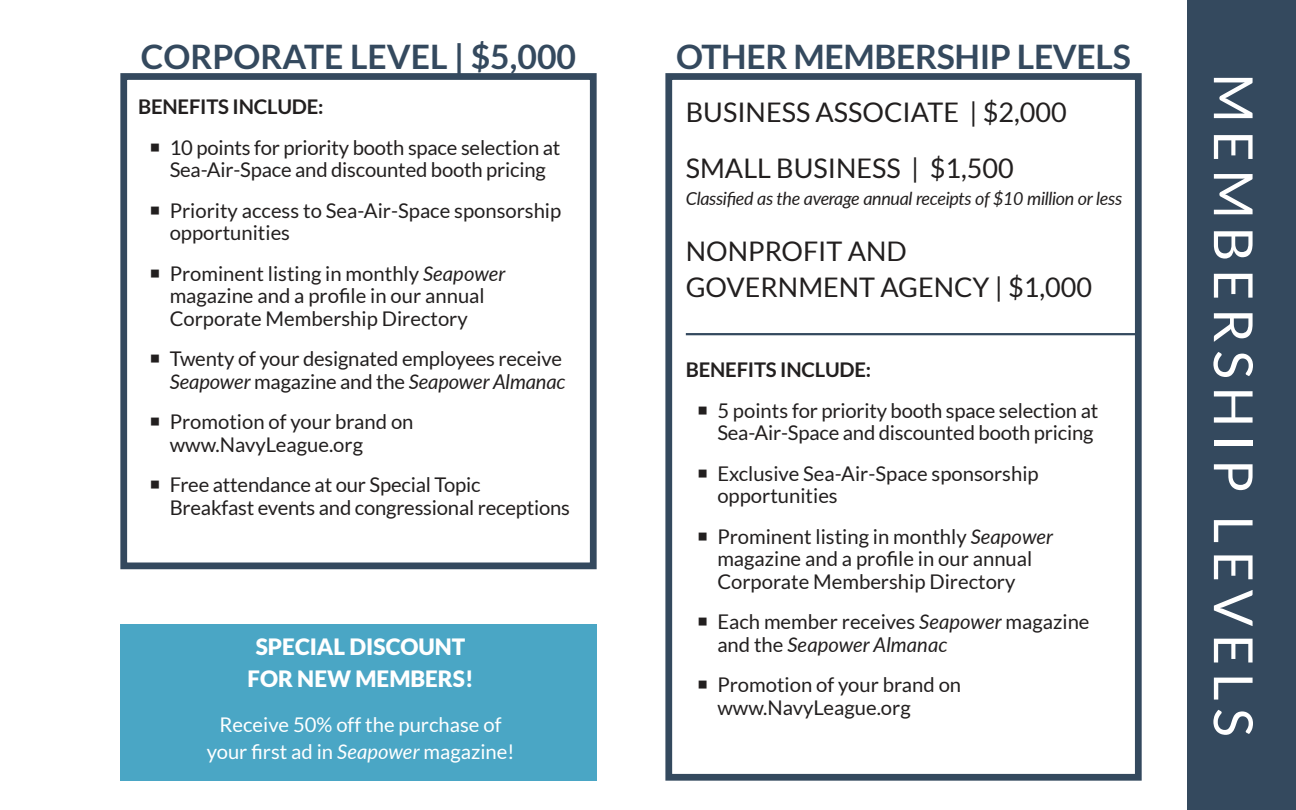
<style>
.page{position:relative;width:1296px;height:810px;background:#fff}
.page>*{position:absolute;margin:0;border:0;box-sizing:border-box;transform-origin:0 0}
.t1{font:54px "Lato";letter-spacing:.14em;color:#fff}
.t2{font:700 33.75px "Lato";letter-spacing:-.01em;color:#34495e}
.t3{font:27px/56.2px "Lato";color:#221f1f}
.t4{font:900 22.5px/31.5px "Lato";color:#fff;text-align:center}
.t5{font:20.25px/22.5px "Lato";color:#221f1f}
.t6{font:20.25px/27px "Lato";color:#fff;text-align:center}
.t7{font:700 20.25px "Lato";letter-spacing:-.01em;color:#221f1f}
.t8{font:italic 18px "Lato";letter-spacing:-.02em;color:#221f1f}
.s1{font-style:italic}
</style>
<div class="page">
<div style="left:665px;top:73px;width:477px;height:708px;border:7px solid #34495e"></div>
<div style="left:120px;top:73px;width:477px;height:496px;border:7px solid #34495e"></div>
<div style="left:1188px;top:0;width:108px;height:810px;background:#34495e"></div>
<div style="left:120px;top:624px;width:477px;height:157px;background:#4aa6c5"></div>
<hr style="left:686px;top:333px;width:453px;height:2px;background:#34495e">
<h2 class="t2" style="left:141px;top:41px;width:437px">CORPORATE LEVEL | $5,000</h2>
<p class="t7" style="left:138px;top:97px;width:187px">BENEFITS INCLUDE:</p>
<p class="t5" style="left:170px;top:137px;width:392px">10 points for priority booth space selection at<br>Sea-Air-Space and discounted booth pricing</p>
<p class="t5" style="left:170px;top:200px;width:393px">Priority access to Sea-Air-Space sponsorship opportunities</p>
<p class="t5" style="left:170px;top:263px;width:337px">Prominent listing in monthly <span class="s1">Seapower </span>magazine and a profile in our annual<br>Corporate Membership Directory</p>
<p class="t5" style="left:170px;top:348px;width:398px">Twenty of your designated employees receive<br><span class="s1">Seapower</span> magazine and the <span class="s1">Seapower Almanac</span></p>
<p class="t5" style="left:170px;top:411px;width:245px">Promotion of your brand on www.NavyLeague.org</p>
<p class="t5" style="left:170px;top:474px;width:402px">Free attendance at our Special Topic<br>Breakfast events and congressional receptions</p>
<p class="t4" style="left:247px;top:632px;width:228px">SPECIAL DISCOUNT<br>FOR NEW MEMBERS!</p>
<p class="t6" style="left:207px;top:712px;width:309px">Receive 50% off the purchase of your first ad in <span class="s1">Seapower</span> magazine!</p>
<h2 class="t2" style="left:676px;top:41px;width:456px">OTHER MEMBERSHIP LEVELS</h2>
<h3 class="t3" style="left:686px;top:85px;width:382px">BUSINESS ASSOCIATE | $2,000<br>SMALL BUSINESS | $1,500</h3>
<p class="t8" style="left:686px;top:186px;width:438px">Classified as the average annual receipts of $10 million or less</p>
<h3 class="t3" style="left:686px;top:235px;width:408px;line-height:36px">NONPROFIT AND<br>GOVERNMENT AGENCY | $1,000</h3>
<p class="t7" style="left:686px;top:360px;width:187px">BENEFITS INCLUDE:</p>
<p class="t5" style="left:717px;top:400px;width:383px">5 points for priority booth space selection at<br>Sea-Air-Space and discounted booth pricing</p>
<p class="t5" style="left:717px;top:463px;width:323px">Exclusive Sea-Air-Space sponsorship opportunities</p>
<p class="t5" style="left:717px;top:526px;width:337px">Prominent listing in monthly <span class="s1">Seapower </span>magazine and a profile in our annual<br>Corporate Membership Directory</p>
<p class="t5" style="left:717px;top:611px;width:374px">Each member receives <span class="s1">Seapower</span> magazine and the <span class="s1">Seapower Almanac</span></p>
<p class="t5" style="left:717px;top:674px;width:245px">Promotion of your brand on www.NavyLeague.org</p>
<h1 class="t1" style="left:1258px;top:73px;width:665px;rotate:90deg">MEMBERSHIP LEVELS</h1>
</div>
